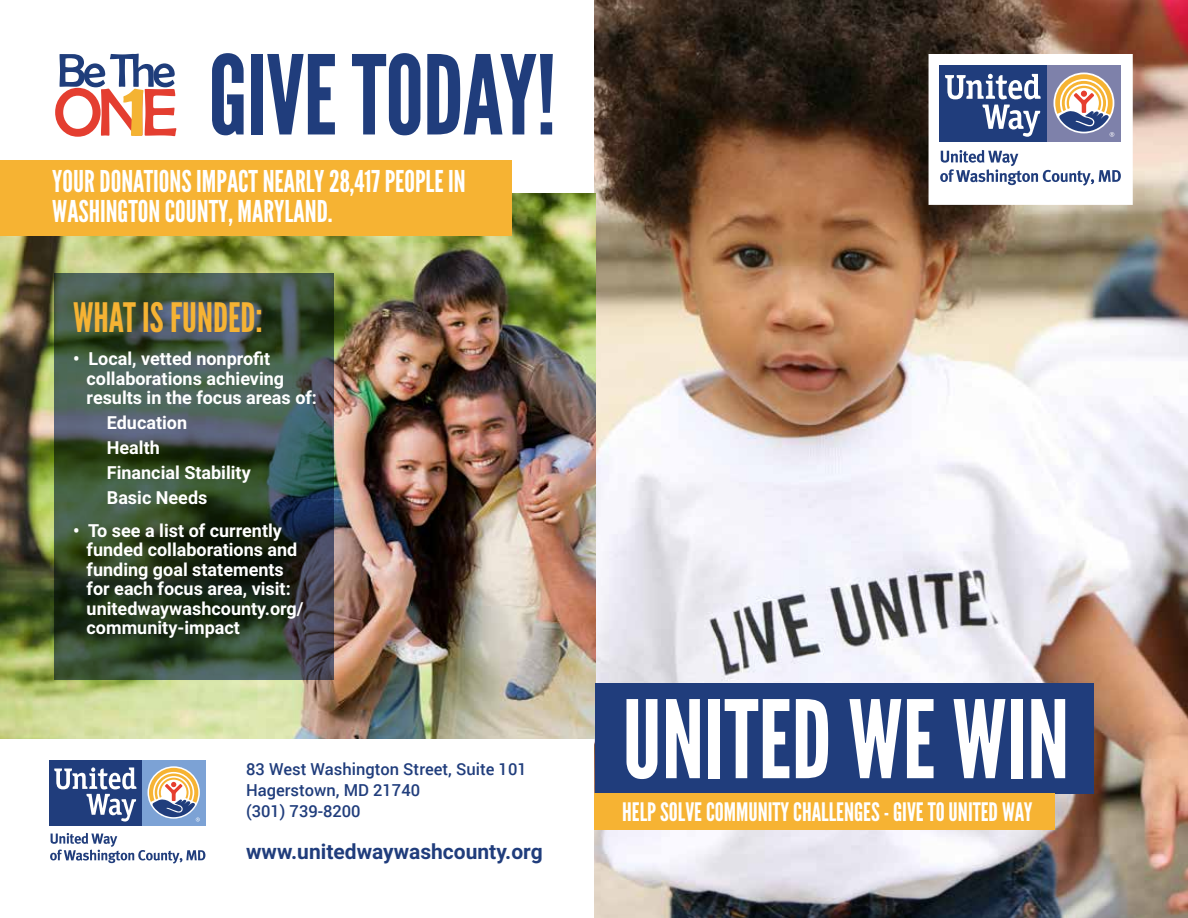
<style>
.page{position:relative;width:1188px;height:918px;background:#fff}
.page>*{position:absolute;margin:0;border:0;box-sizing:border-box;transform-origin:0 0}
.t1{font:109.5px "League Gothic";letter-spacing:-.01em;color:#203d7c}
.t2{font:107.7px "League Gothic";color:#fff}
.t3{font:40.5px "League Gothic";color:#f6b333}
.t4{font:30px/30px "League Gothic";color:#fff}
.t5{font:25.5px "League Gothic";color:#fff}
.t6{font:700 21px "Roboto";color:#203d7c}
.t7{font:700 18px/19.5px "Roboto";color:#fff}
.t8{font:500 16.5px/21px "Roboto";color:#203d7c}
</style>
<div class="page">
<img style="left:594px;top:0;width:594px;height:918px">
<img style="left:0;top:193px;width:595px;height:545px">
<svg style="left:924px;top:50px;width:213px;height:159px"></svg>
<div style="left:595px;top:683px;width:499px;height:111px;background:#203d7c"></div>
<div style="left:594px;top:794px;width:461px;height:36px;background:#f6b333"></div>
<div style="left:0;top:160px;width:511px;height:76px;background:#f6b333"></div>
<div style="left:142px;top:760px;width:63px;height:66px;background:#7ca2d5"></div>
<div style="left:50px;top:760px;width:92px;height:66px;background:#203d7c"></div>
<svg style="left:54px;top:767px;width:82px;height:55px"></svg>
<svg style="left:149px;top:768px;width:51px;height:54px"></svg>
<svg style="left:50px;top:833px;width:155px;height:31px"></svg>
<svg style="left:54px;top:273px;width:280px;height:406px;background:#374a3a"></svg>
<svg style="left:55px;top:54px;width:121px;height:83px"></svg>
<h1 class="t1" style="left:208px;top:30px;width:350px">GIVE TODAY!</h1>
<h3 class="t4" style="left:52px;top:166px;width:415px">YOUR DONATIONS IMPACT NEARLY 28,417 PEOPLE IN<br>WASHINGTON COUNTY, MARYLAND.</h3>
<h3 class="t3" style="left:73px;top:294px;width:191px">WHAT IS FUNDED:</h3>
<p class="t7" style="left:87px;top:349px;width:232px;text-indent:-14px">• Local, vetted nonprofit collaborations achieving results in the focus areas of:</p>
<p class="t7" style="left:107px;top:410px;width:145px;line-height:24.9px">Education<br>Health<br>Financial Stability<br>Basic Needs</p>
<p class="t7" style="left:87px;top:520px;width:219px;text-indent:-14px">• To see a list of currently funded collaborations and funding goal statements for each focus area, visit: unitedwaywashcounty.org/ community-impact</p>
<p class="t8" style="left:246px;top:758px;width:282px">83 West Washington Street, Suite 101<br>Hagerstown, MD 21740<br>(301) 739-8200</p>
<p class="t6" style="left:246px;top:837px;width:298px">www.unitedwaywashcounty.org</p>
<h2 class="t2" style="left:622px;top:676px;width:449px">UNITED WE WIN</h2>
<h3 class="t5" style="left:622px;top:797px;width:412px">HELP SOLVE COMMUNITY CHALLENGES - GIVE TO UNITED WAY</h3>
</div>
